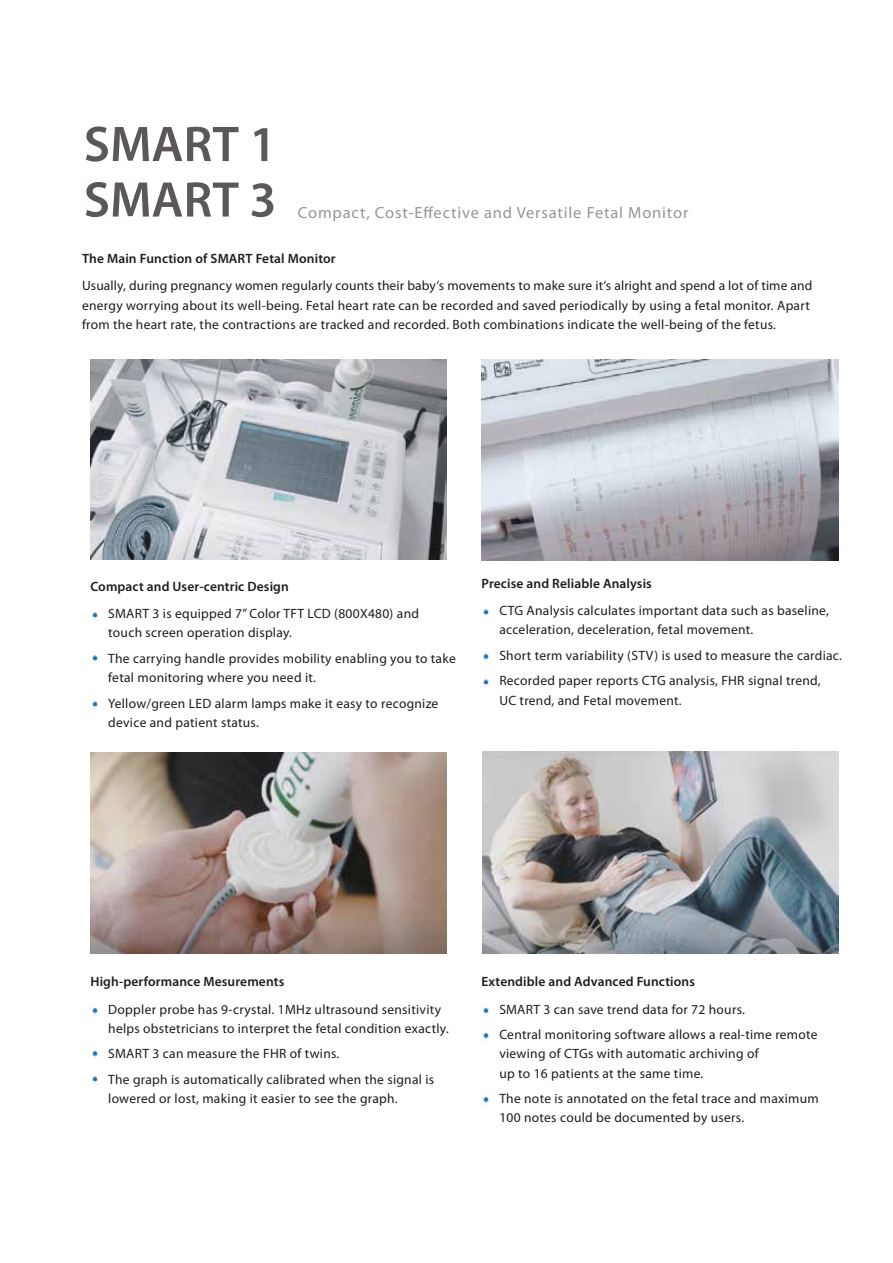
<style>
.page{position:relative;width:893px;height:1263px;background:#fff}
.page>*{position:absolute;margin:0;border:0;box-sizing:border-box;transform-origin:0 0}
.t1{font:600 50.4px/55.5px "Myriad Pro";color:#5c5758}
.t2{font:16.2px "Myriad Pro";letter-spacing:.05em;color:#969598}
.t3{font:13.5px/19.2px "Myriad Pro";letter-spacing:.02em;color:#1d1d1b}
.t4{font:600 13.5px "Myriad Pro";letter-spacing:.01em;color:#1d1d1b}
</style>
<div class="page">
<img style="left:91px;top:752px;width:356px;height:201px">
<img style="left:482px;top:752px;width:357px;height:201px">
<img style="left:91px;top:359px;width:356px;height:201px">
<img style="left:483px;top:609px;width:6px;height:8px">
<img style="left:483px;top:654px;width:6px;height:33px">
<img style="left:92px;top:612px;width:6px;height:8px">
<img style="left:92px;top:701px;width:6px;height:8px">
<img style="left:92px;top:655px;width:6px;height:8px">
<img style="left:92px;top:1008px;width:6px;height:8px">
<img style="left:92px;top:1051px;width:6px;height:33px">
<img style="left:483px;top:1008px;width:6px;height:33px">
<img style="left:483px;top:1097px;width:6px;height:8px">
<img style="left:482px;top:359px;width:357px;height:201px">
<h1 class="t1" style="left:84px;top:115px;width:194px">SMART 1<br>SMART 3</h1>
<p class="t2" style="left:298px;top:203px;width:392px">Compact, Cost-Effective and Versatile Fetal Monitor</p>
<p class="t4" style="left:82px;top:250px;width:255px">The Main Function of SMART Fetal Monitor</p>
<p class="t3" style="left:82px;top:277px;width:732px">Usually, during pregnancy women regularly counts their baby‘s movements to make sure it‘s alright and spend a lot of time and energy worrying about its well-being. Fetal heart rate can be recorded and saved periodically by using a fetal monitor. Apart from the heart rate, the contractions are tracked and recorded. Both combinations indicate the well-being of the fetus.</p>
<p class="t4" style="left:90px;top:577px;width:200px">Compact and User-centric Design</p>
<p class="t3" style="left:108px;top:604px;width:312px">SMART 3 is equipped 7” Color TFT LCD (800X480) and touch screen operation display.</p>
<p class="t3" style="left:108px;top:649px;width:349px">The carrying handle provides mobility enabling you to take fetal monitoring where you need it.</p>
<p class="t3" style="left:108px;top:694px;width:332px">Yellow/green LED alarm lamps make it easy to recognize device and patient status.</p>
<p class="t4" style="left:481px;top:574px;width:172px">Precise and Reliable Analysis</p>
<p class="t3" style="left:499px;top:601px;width:331px">CTG Analysis calculates important data such as baseline, acceleration, deceleration, fetal movement.</p>
<p class="t3" style="left:499px;top:643px;width:344px;line-height:25.5px">Short term variability (STV) is used to measure the cardiac.<br>Recorded paper reports CTG analysis, FHR signal trend,</p>
<p class="t3" style="left:499px;top:691px;width:184px">UC trend, and Fetal movement.</p>
<p class="t4" style="left:90px;top:973px;width:195px">High-performance Mesurements</p>
<p class="t3" style="left:108px;top:1000px;width:342px">Doppler probe has 9-crystal. 1MHz ultrasound sensitivity helps obstetricians to interpret the fetal condition exactly.</p>
<p class="t3" style="left:108px;top:1041px;width:327px;line-height:25.5px">SMART 3 can measure the FHR of twins.<br>The graph is automatically calibrated when the signal is</p>
<p class="t3" style="left:108px;top:1089px;width:291px">lowered or lost, making it easier to see the graph.</p>
<p class="t4" style="left:481px;top:973px;width:215px">Extendible and Advanced Functions</p>
<p class="t3" style="left:499px;top:997px;width:320px;line-height:25.5px">SMART 3 can save trend data for 72 hours.<br>Central monitoring software allows a real-time remote</p>
<p class="t3" style="left:499px;top:1044px;width:261px">viewing of CTGs with automatic archiving of up to 16 patients at the same time.</p>
<p class="t3" style="left:499px;top:1089px;width:321px">The note is annotated on the fetal trace and maximum<br>100 notes could be documented by users.</p>
</div>
